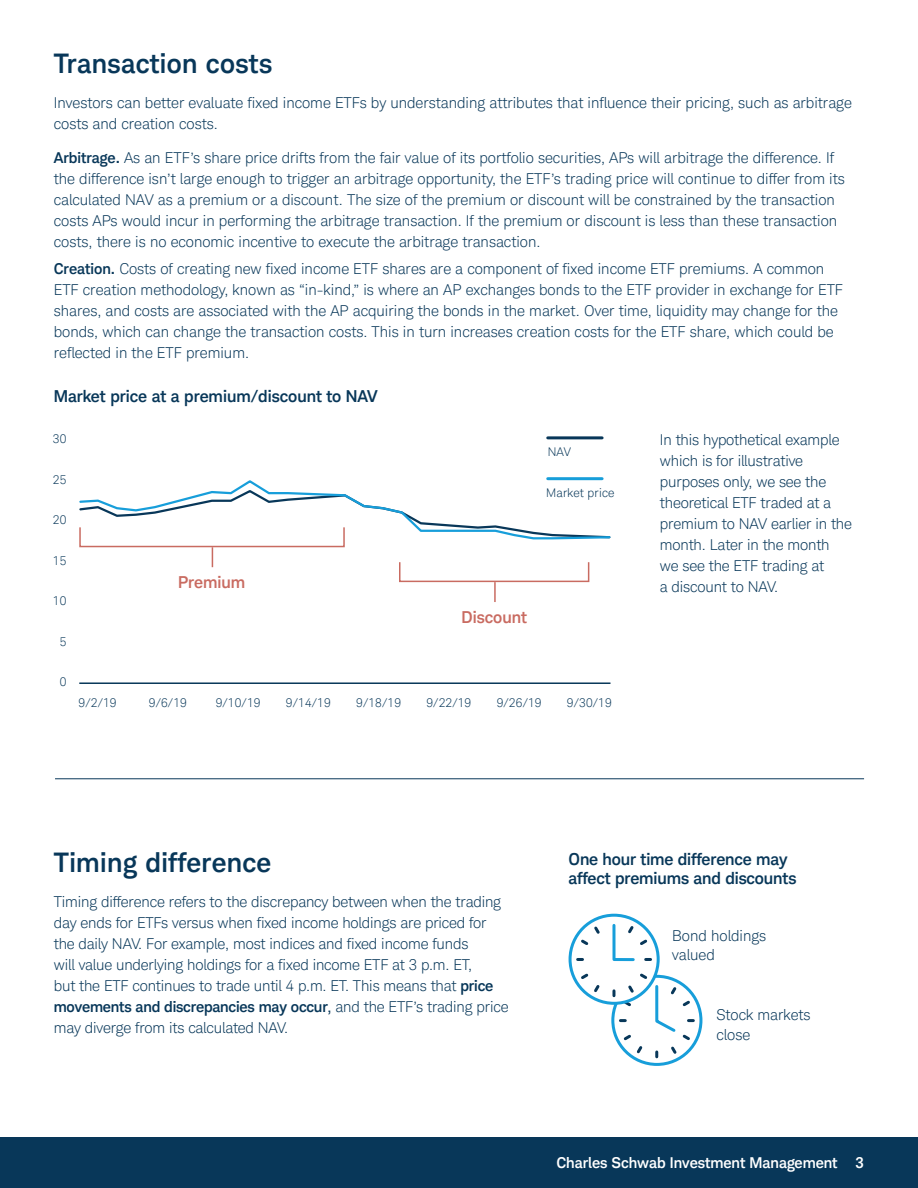
<style>
.page{position:relative;width:918px;height:1188px;background:#fff}
.page>*{position:absolute;margin:0;border:0;box-sizing:border-box;transform-origin:0 0}
.t1{font:500 27px "Charles Modern";letter-spacing:.015em;color:#083759}
.t2{font:500 16.5px/19.5px "Charles Modern";letter-spacing:-.005em;color:#083759}
.t3{font:500 16.5px "Charles Modern";color:#c96b61}
.t4{font:300 15px/21px "Charles Modern";color:#083759}
.t5{font:500 15px "Charles Modern";color:#fff}
.t6{font:300 12px "Charles Modern";letter-spacing:.015em;color:#083759}
.s1{font-weight:500}
.s2{font-weight:400}
</style>
<div class="page">
<div style="left:0;top:1137px;width:918px;height:51px;background:#083759"></div>
<div style="left:611px;top:975px;width:91px;height:91px;border:3px solid #179eda;border-radius:50%"></div>
<svg style="left:570px;top:915px;width:88px;height:88px"></svg>
<div style="left:569px;top:914px;width:91px;height:91px;border:3px solid #179eda;border-radius:50%"></div>
<svg style="left:575px;top:922px;width:121px;height:138px"></svg>
<hr style="left:55px;top:778px;width:809px;height:1px;background:#083759">
<svg style="left:79px;top:479px;width:532px;height:61px"></svg>
<hr style="left:548px;top:436px;width:54px;height:3px;background:#083759">
<hr style="left:548px;top:477px;width:54px;height:3px;background:#179eda">
<hr style="left:79px;top:682px;width:532px;height:2px;background:#083759">
<div style="left:79px;top:527px;width:266px;height:20px;border:2px solid #c96b61"></div>
<svg style="left:212px;top:547px;width:1px;height:20px"></svg>
<div style="left:399px;top:561px;width:190px;height:21px;border:2px solid #c96b61"></div>
<hr style="left:494px;top:582px;width:2px;height:20px;background:#c96b61">
<h1 class="t1" style="left:54px;top:47px;width:220px">Transaction costs</h1>
<p class="t4" style="left:54px;top:92px;width:799px">Investors can better evaluate fixed income ETFs by understanding attributes that influence their pricing, such as arbitrage costs and creation costs.</p>
<p class="t4" style="left:54px;top:148px;width:793px"><span class="s1">Arbitrage.</span> As an ETF’s share price drifts from the fair value of its portfolio securities, APs will arbitrage the difference. If the difference isn’t large enough to trigger an arbitrage opportunity, the ETF’s trading price will continue to differ from its calculated NAV as a premium or a discount. The size of the premium or discount will be constrained by the transaction costs APs would incur in performing the arbitrage transaction. If the premium or discount is less than these transaction costs, there is no economic incentive to execute the arbitrage transaction.</p>
<p class="t4" style="left:54px;top:259px;width:791px"><span class="s1">Creation.</span> Costs of creating new fixed income ETF shares are a component of fixed income ETF premiums. A common ETF creation methodology, known as “in-kind,” is where an AP exchanges bonds to the ETF provider in exchange for ETF shares, and costs are associated with the AP acquiring the bonds in the market. Over time, liquidity may change for the bonds, which can change the transaction costs. This in turn increases creation costs for the ETF share, which could be reflected in the ETF premium.</p>
<p class="t2" style="left:54px;top:386px;width:325px">Market price at a premium/discount to NAV</p>
<p class="t6" style="left:53px;top:432px;width:15px">30</p>
<p class="t6" style="left:53px;top:472px;width:15px">25</p>
<p class="t6" style="left:53px;top:513px;width:15px">20</p>
<p class="t6" style="left:53px;top:553px;width:15px">15</p>
<p class="t6" style="left:53px;top:594px;width:15px">10</p>
<p class="t6" style="left:60px;top:634px;width:8px">5</p>
<p class="t6" style="left:60px;top:675px;width:8px">0</p>
<p class="t6" style="left:79px;top:696px;width:40px">9/2/19</p>
<p class="t4" style="left:660px;top:429px;width:194px">In this hypothetical example which is for illustrative purposes only, we see the theoretical ETF traded at a premium to NAV earlier in the month. Later in the month we see the ETF trading at</p>
<p class="t6" style="left:548px;top:445px;width:25px">NAV</p>
<p class="t6" style="left:546px;top:486px;width:70px">Market price</p>
<p class="t3" style="left:178px;top:572px;width:69px">Premium</p>
<p class="t4" style="left:660px;top:576px;width:120px">a discount to NAV.</p>
<p class="t3" style="left:462px;top:607px;width:67px">Discount</p>
<p class="t6" style="left:149px;top:696px;width:40px">9/6/19</p>
<p class="t6" style="left:216px;top:696px;width:46px">9/10/19</p>
<p class="t6" style="left:286px;top:696px;width:46px">9/14/19</p>
<p class="t6" style="left:356px;top:696px;width:46px">9/18/19</p>
<p class="t6" style="left:426px;top:696px;width:46px">9/22/19</p>
<p class="t6" style="left:497px;top:696px;width:46px">9/26/19</p>
<p class="t6" style="left:567px;top:696px;width:46px">9/30/19</p>
<h1 class="t1" style="left:54px;top:846px;width:219px">Timing difference</h1>
<p class="t4" style="left:54px;top:891px;width:456px">Timing difference refers to the discrepancy between when the trading day ends for ETFs versus when fixed income holdings are priced for the daily NAV. For example, most indices and fixed income funds<br>will value underlying holdings for a fixed income ETF at 3 p.m. ET,<br>but the ETF continues to trade until 4 p.m. ET. This means that <span class="s1">price movements and discrepancies may occur</span><span class="s2">,</span> and the ETF’s trading price may diverge from its calculated NAV.</p>
<p class="t2" style="left:569px;top:849px;width:229px">One hour time difference may affect premiums and discounts</p>
<p class="t4" style="left:672px;top:926px;width:96px;line-height:19.5px">Bond holdings valued</p>
<p class="t4" style="left:716px;top:1005px;width:96px;line-height:19.5px">Stock markets close</p>
<p class="t5" style="left:556px;top:1153px;width:309px">Charles Schwab Investment Management 3</p>
</div>
